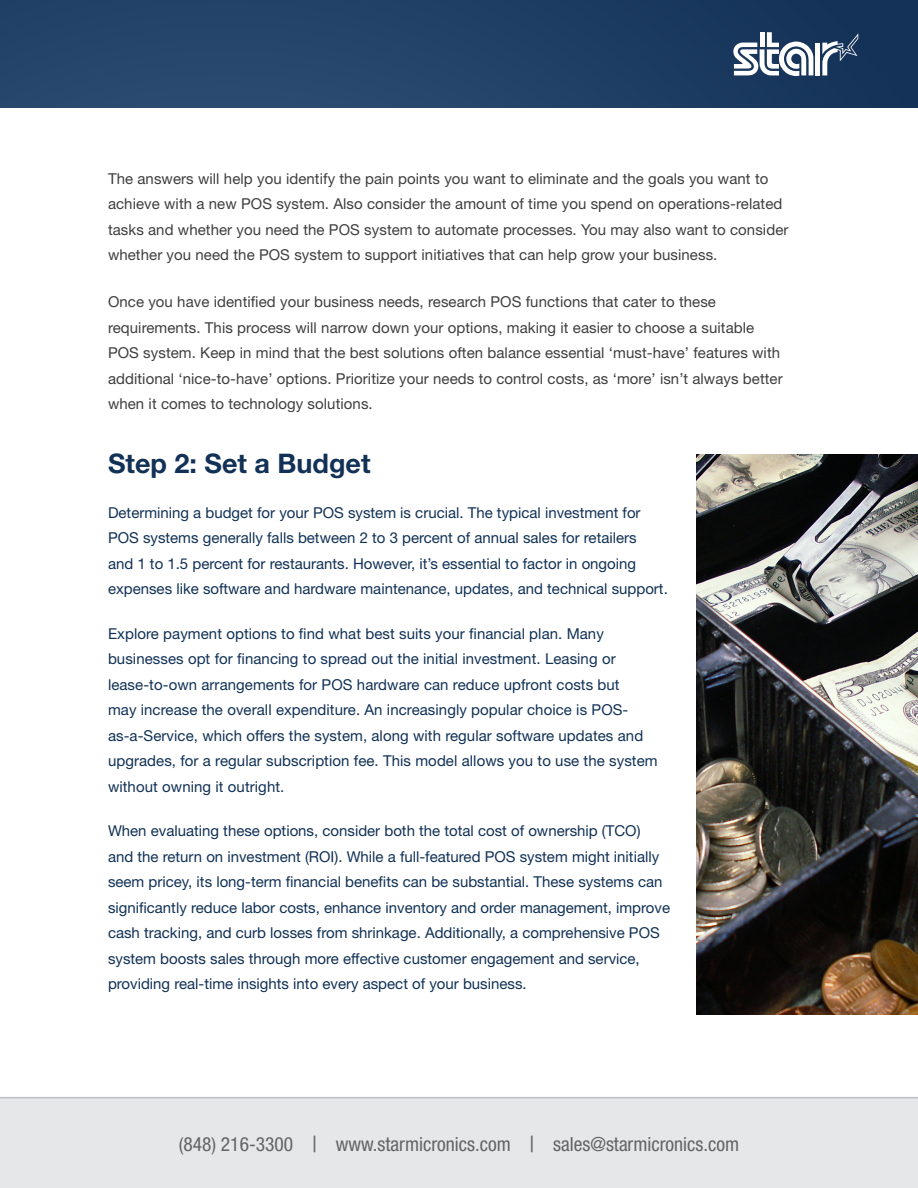
<style>
.page{position:relative;width:918px;height:1188px;background:#fff}
.page>*{position:absolute;margin:0;border:0;box-sizing:border-box;transform-origin:0 0}
.t1{font:700 27px "Helvetica Neue LT Std";color:#113156}
.t2{font:condensed 19.5px "Helvetica Neue LT Std";color:#636366}
.t3{font:15px/25.5px "Helvetica Neue LT Std";color:#113156}
.t4{font:15px/25.5px "Helvetica Neue LT Std";letter-spacing:.005em;color:#3e3e3f}
.s1{font-size:22.5px}
</style>
<div class="page">
<img style="left:0;top:0;width:918px;height:108px">
<svg style="left:822px;top:33px;width:36px;height:42px;background:#475f7c"></svg>
<div style="left:815px;top:43px;width:5px;height:32px;background:#fff"></div>
<svg style="left:733px;top:32px;width:80px;height:44px"></svg>
<div style="left:0;top:1097px;width:918px;height:91px;background:#e6e7e9"></div>
<hr style="left:0;top:1097px;width:918px;height:1px;background:#bcbdc0">
<img style="left:697px;top:454px;width:221px;height:561px">
<p class="t4" style="left:108px;top:165px;width:682px">The answers will help you identify the pain points you want to eliminate and the goals you want to achieve with a new POS system. Also consider the amount of time you spend on operations-related tasks and whether you need the POS system to automate processes. You may also want to consider whether you need the POS system to support initiatives that can help grow your business.</p>
<p class="t4" style="left:108px;top:289px;width:676px">Once you have identified your business needs, research POS functions that cater to these requirements. This process will narrow down your options, making it easier to choose a suitable POS system. Keep in mind that the best solutions often balance essential ‘must-have’ features with additional ‘nice-to-have’ options. Prioritize your needs to control costs, as ‘more’ isn’t always better when it comes to technology solutions.</p>
<p class="t1" style="left:108px;top:447px;width:264px">Step 2: Set a Budget</p>
<p class="t3" style="left:108px;top:500px;width:561px">Determining a budget for your POS system is crucial. The typical investment for POS systems generally falls between 2 to 3 percent of annual sales for retailers<br>and 1 to 1.5 percent for restaurants. However, it’s essential to factor in ongoing expenses like software and hardware maintenance, updates, and technical support.</p>
<p class="t3" style="left:108px;top:620px;width:551px">Explore payment options to find what best suits your financial plan. Many businesses opt for financing to spread out the initial investment. Leasing or lease-to-own arrangements for POS hardware can reduce upfront costs but<br>may increase the overall expenditure. An increasingly popular choice is POS&shy;as-a-Service, which offers the system, along with regular software updates and upgrades, for a regular subscription fee. This model allows you to use the system without owning it outright.</p>
<p class="t3" style="left:108px;top:818px;width:564px">When evaluating these options, consider both the total cost of ownership (TCO)<br>and the return on investment (ROI). While a full-featured POS system might initially seem pricey, its long-term financial benefits can be substantial. These systems can significantly reduce labor costs, enhance inventory and order management, improve cash tracking, and curb losses from shrinkage. Additionally, a comprehensive POS system boosts sales through more effective customer engagement and service, providing real-time insights into every aspect of your business.</p>
<h2 class="t2" style="left:179px;top:1133px;width:562px">(848) 216-3300 <span class="s1">|</span> www.starmicronics.com <span class="s1">|</span> sales@starmicronics.com</h2>
</div>
